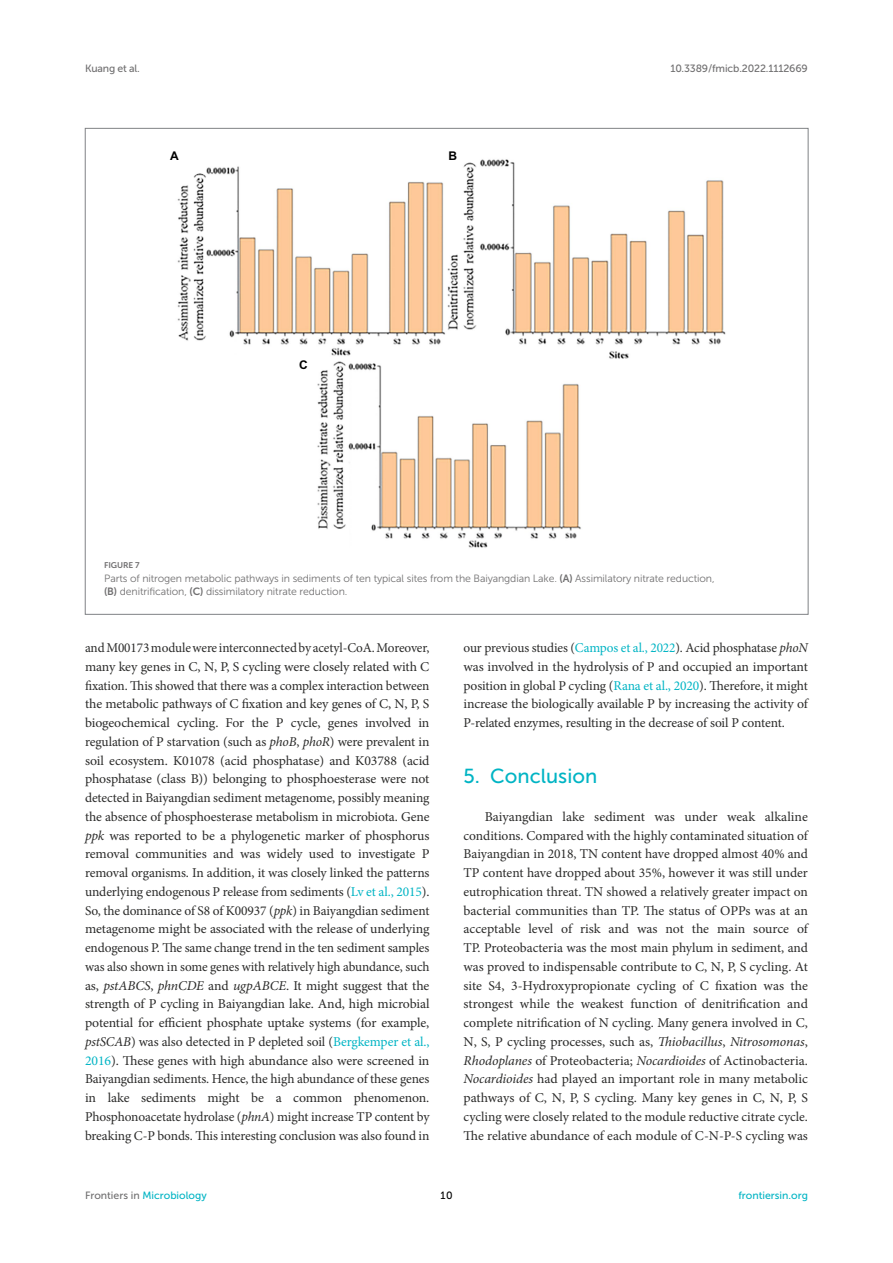
<style>
.page{position:relative;width:893px;height:1263px;background:#fff}
.page>*{position:absolute;margin:0;border:0;box-sizing:border-box;transform-origin:0 0}
.HEAD_1{font:20.25px "Museo Sans 500";color:#00b4c4}
.TEXT{font:13.5px/18.8px "Minion Pro";letter-spacing:-.01em;color:#2b2b2a;text-align:justify}
.TEXT_FLUSH{font:13.5px/18.8px "Minion Pro";letter-spacing:-.005em;color:#2b2b2a;text-align:justify}
.t1{font:700 12px "Arial";color:#000}
.FIG_LEG{font:10.5px/13.5px "Museo Sans 300";letter-spacing:-.01em;color:#706f70}
.t2{font:10.5px "Museo Sans 500";color:#00b4c4}
.t3{font:10.5px "Museo Sans 500";letter-spacing:-.015em;color:#706f70}
.t4{font:10.5px "Museo Sans 500";color:#000}
.FIG_HD{font:8.25px "Museo Sans 700";letter-spacing:-.01em;color:#706f70}
.s1{font-family:"Museo Sans 700"}
.s2{font-style:italic}
.s3{color:#00b4c4}
.s4{color:#706f70}
</style>
<div class="page">
<img style="left:177px;top:159px;width:549px;height:389px">
<p class="t3" style="left:85px;top:63px;width:56px">Kuang et al.</p>
<p class="t3" style="left:670px;top:63px;width:139px">10.3389/fmicb.2022.1112669</p>
<p class="t1" style="left:170px;top:147px;width:10px">A</p>
<p class="t1" style="left:448px;top:147px;width:10px">B</p>
<p class="t1" style="left:299px;top:356px;width:10px">C</p>
<p class="FIG_HD" style="left:104px;top:561px;width:37px">FIGURE 7</p>
<p class="FIG_LEG" style="left:104px;top:572px;width:612px">Parts of nitrogen metabolic pathways in sediments of ten typical sites from the Baiyangdian Lake. <span class="s1">(A)</span> Assimilatory nitrate reduction, <span class="s1">(B)</span> denitrification, <span class="s1">(C)</span> dissimilatory nitrate reduction.</p>
<p class="TEXT" style="left:85px;top:638px;width:346px">and M00173 module were interconnected by acetyl-CoA. Moreover, many key genes in C, N, P, S cycling were closely related with C fixation. This showed that there was a complex interaction between the metabolic pathways of C fixation and key genes of C, N, P, S biogeochemical cycling. For the P cycle, genes involved in regulation of P starvation (such as <span class="s2">phoB</span>, <span class="s2">phoR</span>) were prevalent in soil ecosystem. K01078 (acid phosphatase) and K03788 (acid phosphatase (class B)) belonging to phosphoesterase were not detected in Baiyangdian sediment metagenome, possibly meaning the absence of phosphoesterase metabolism in microbiota. Gene <span class="s2">ppk</span> was reported to be a phylogenetic marker of phosphorus removal communities and was widely used to investigate P removal organisms. In addition, it was closely linked the patterns underlying endogenous P release from sediments (<span class="s3">Lv et al., 2015</span>).<br>So, the dominance of S8 of K00937 (<span class="s2">ppk</span>) in Baiyangdian sediment metagenome might be associated with the release of underlying endogenous P. The same change trend in the ten sediment samples was also shown in some genes with relatively high abundance, such as, <span class="s2">pstABCS</span>, <span class="s2">phnCDE</span> and <span class="s2">ugpABCE</span>. It might suggest that the strength of P cycling in Baiyangdian lake. And, high microbial potential for efficient phosphate uptake systems (for example, <span class="s2">pstSCAB</span>) was also detected in P depleted soil (<span class="s3">Bergkemper et al., 2016</span>). These genes with high abundance also were screened in Baiyangdian sediments. Hence, the high abundance of these genes in lake sediments might be a common phenomenon.<br>Phosphonoacetate hydrolase (<span class="s2">phnA</span>) might increase TP content by breaking C-P bonds. This interesting conclusion was also found in</p>
<p class="TEXT" style="left:463px;top:638px;width:346px">our previous studies (<span class="s3">Campos et al., 2022</span>). Acid phosphatase <span class="s2">phoN </span>was involved in the hydrolysis of P and occupied an important position in global P cycling (<span class="s3">Rana et al., 2020</span>). Therefore, it might increase the biologically available P by increasing the activity of P-related enzymes, resulting in the decrease of soil P content.</p>
<p class="HEAD_1" style="left:463px;top:765px;width:135px">5. Conclusion</p>
<p class="TEXT_FLUSH" style="left:463px;top:807px;width:346px;text-indent:21px">Baiyangdian lake sediment was under weak alkaline conditions. Compared with the highly contaminated situation of Baiyangdian in 2018, TN content have dropped almost 40% and TP content have dropped about 35%, however it was still under eutrophication threat. TN showed a relatively greater impact on bacterial communities than TP. The status of OPPs was at an acceptable level of risk and was not the main source of TP. Proteobacteria was the most main phylum in sediment, and was proved to indispensable contribute to C, N, P, S cycling. At site S4, 3-Hydroxypropionate cycling of C fixation was the strongest while the weakest function of denitrification and complete nitrification of N cycling. Many genera involved in C, N, S, P cycling processes, such as, <span class="s2">Thiobacillus</span>, <span class="s2">Nitrosomonas</span>, <span class="s2">Rhodoplanes</span> of Proteobacteria; <span class="s2">Nocardioides</span> of Actinobacteria.<br><span class="s2">Nocardioides</span> had played an important role in many metabolic pathways of C, N, P, S cycling. Many key genes in C, N, P, S cycling were closely related to the module reductive citrate cycle.<br>The relative abundance of each module of C-N-P-S cycling was</p>
<p class="t2" style="left:85px;top:1190px;width:123px"><span class="s4">Frontiers in</span> Microbiology</p>
<p class="t4" style="left:440px;top:1190px;width:14px">10</p>
<p class="t2" style="left:738px;top:1190px;width:71px">frontiersin.org</p>
</div>
